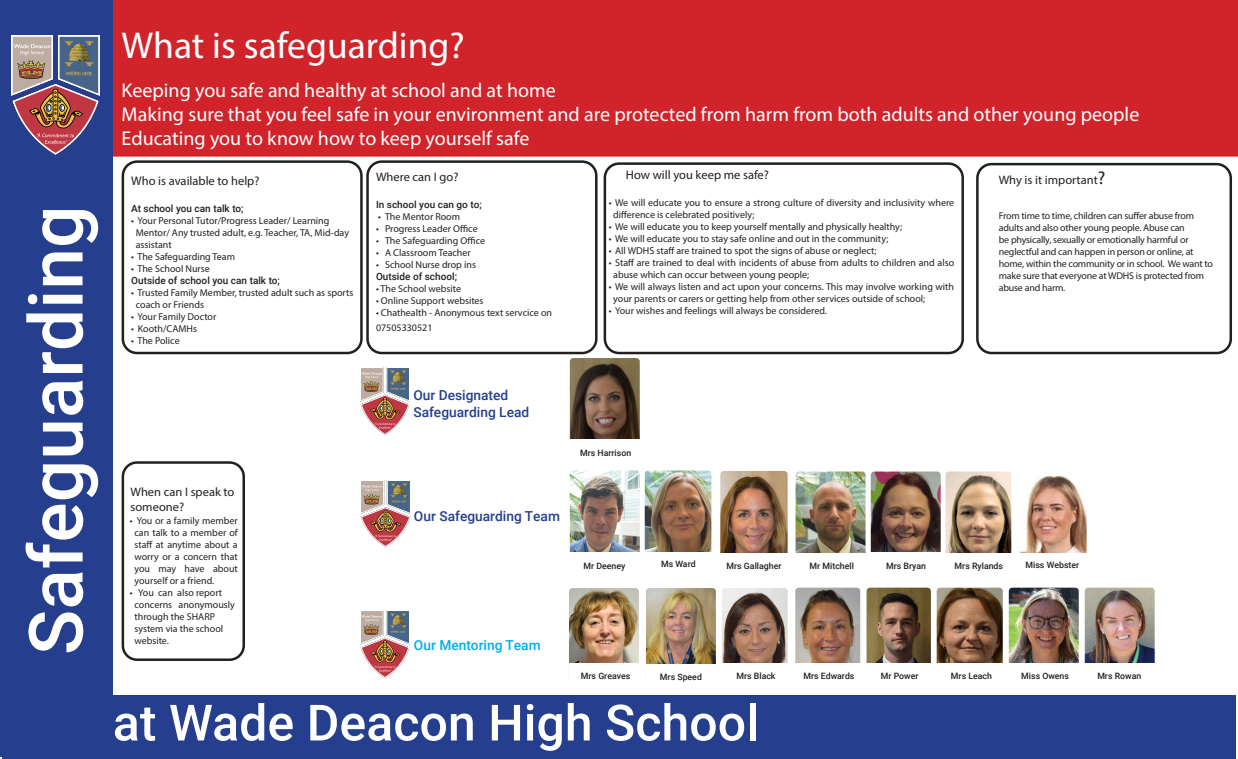
<style>
.page{position:relative;width:1238px;height:759px;background:#fff}
.page>*{position:absolute;margin:0;border:0;box-sizing:border-box;transform-origin:0 0}
.t1{font:500 75px "Roboto";color:#fff}
.t2{font:500 50px "Roboto";color:#fff}
.t3{font:37.5px "Myriad Pro";color:#fff}
.t4{font:20px "Myriad Pro";color:#fff}
.t5{font:500 13.75px "Roboto";color:#253f8e}
.t6{font:500 13.75px "Roboto";color:#00aeef}
.t7{font:12.5px "Myriad Pro";color:#231f20}
.t8{font:12.25px "Myriad Pro";color:#231f20}
.t9{font:10px/12px "Myriad Pro";color:#231f20}
.t10{font:500 10px "Roboto";color:#231f20}
.t11{font:9.8px/12px "Myriad Pro";letter-spacing:-.02em;color:#231f20}
.t12{font:500 9.8px "Roboto";color:#231f20}
.t13{font:500 8.75px "Roboto";color:#231f20}
.s1{font-size:18.38px}
</style>
<div class="page">
<div style="left:122px;top:461px;width:123px;height:200px;border:2px solid #231f20;border-radius:14px"></div>
<div style="left:113px;top:0;width:1124px;height:157px;background:#d1232a"></div>
<div style="left:122px;top:160px;width:241px;height:194px;border:2px solid #231f20;border-radius:14px"></div>
<div style="left:0;top:0;width:113px;height:757px;background:#253f8e"></div>
<div style="left:2px;top:695px;width:1233px;height:64px;background:#253f8e"></div>
<img style="left:644px;top:470px;width:67px;height:82px">
<img style="left:945px;top:471px;width:66px;height:82px">
<img style="left:570px;top:358px;width:69px;height:81px">
<img style="left:569px;top:588px;width:70px;height:75px">
<img style="left:870px;top:472px;width:70px;height:80px">
<img style="left:646px;top:588px;width:70px;height:76px">
<img style="left:795px;top:472px;width:70px;height:81px">
<img style="left:1020px;top:475px;width:66px;height:78px">
<img style="left:1084px;top:588px;width:70px;height:75px">
<img style="left:720px;top:471px;width:67px;height:82px">
<img style="left:570px;top:470px;width:69px;height:82px">
<img style="left:1008px;top:588px;width:70px;height:75px">
<img style="left:722px;top:588px;width:65px;height:75px">
<img style="left:795px;top:588px;width:65px;height:75px">
<img style="left:866px;top:588px;width:64px;height:75px">
<img style="left:11px;top:35px;width:89px;height:120px">
<div style="left:366px;top:160px;width:231px;height:194px;border:2px solid #231f20;border-radius:14px"></div>
<div style="left:976px;top:163px;width:255px;height:191px;border:2px solid #231f20;border-radius:14px"></div>
<div style="left:603px;top:162px;width:360px;height:192px;border:2px solid #231f20;border-radius:14px"></div>
<img style="left:361px;top:480px;width:49px;height:67px">
<img style="left:360px;top:368px;width:50px;height:67px">
<img style="left:360px;top:611px;width:50px;height:66px">
<img style="left:936px;top:588px;width:66px;height:75px">
<p class="t1" style="left:3px;top:655px;width:451px;rotate:-90deg">Safeguarding</p>
<p class="t3" style="left:122px;top:22px;width:344px">What is safeguarding?</p>
<p class="t4" style="left:122px;top:78px;width:435px">Keeping you safe and healthy at school and at home</p>
<p class="t4" style="left:122px;top:102px;width:1019px">Making sure that you feel safe in your environment and are protected from harm from both adults and other young people</p>
<p class="t4" style="left:122px;top:126px;width:409px">Educating you to know how to keep yourself safe</p>
<p class="t7" style="left:131px;top:174px;width:130px">Who is available to help?</p>
<p class="t10" style="left:131px;top:202px;width:114px">At school you can talk to;</p>
<p class="t9" style="left:136px;top:215px;width:215px;text-indent:-4px">• Your Personal Tutor/Progress Leader/ Learning<br>Mentor/ Any trusted adult, e.g. Teacher, TA, Mid-day assistant</p>
<p class="t9" style="left:131px;top:251px;width:105px">• The Safeguarding Team</p>
<p class="t9" style="left:131px;top:263px;width:80px">• The School Nurse</p>
<p class="t10" style="left:131px;top:274px;width:150px">Outside of school you can talk to;</p>
<p class="t9" style="left:136px;top:287px;width:219px;text-indent:-4px">• Trusted Family Member, trusted adult such as sports coach or Friends</p>
<p class="t9" style="left:131px;top:311px;width:87px">• Your Family Doctor</p>
<p class="t9" style="left:131px;top:323px;width:67px">• Kooth/CAMHs</p>
<p class="t9" style="left:131px;top:335px;width:50px">• The Police</p>
<p class="t8" style="left:130px;top:484px;width:105px">When can I speak to</p>
<p class="t8" style="left:130px;top:499px;width:55px">someone?</p>
<p class="t9" style="left:134px;top:514px;width:105px;text-align:justify;text-indent:-4px">• You or a family member can talk to a member of staff at anytime about a worry or a concern that you may have about yourself or a friend.</p>
<p class="t9" style="left:134px;top:586px;width:102px;text-indent:-4px">• You can also report concerns anonymously through the SHARP system via the school website.</p>
<p class="t8" style="left:376px;top:170px;width:84px">Where can I go?</p>
<p class="t12" style="left:376px;top:198px;width:107px">In school you can go to;</p>
<p class="t9" style="left:378px;top:211px;width:83px">• The Mentor Room</p>
<p class="t9" style="left:376px;top:223px;width:103px">• Progress Leader Office</p>
<p class="t9" style="left:376px;top:235px;width:111px">• The Safeguarding Office</p>
<p class="t9" style="left:376px;top:247px;width:96px">• A Classroom Teacher</p>
<p class="t9" style="left:376px;top:259px;width:101px">• School Nurse drop ins</p>
<p class="t10" style="left:376px;top:270px;width:82px">Outside of school;</p>
<p class="t9" style="left:376px;top:283px;width:87px">• The School website</p>
<p class="t9" style="left:376px;top:295px;width:109px">• Online Support websites</p>
<p class="t9" style="left:376px;top:305px;width:177px;line-height:15px">• Chathealth - Anonymous text servcice on<br>07505330521</p>
<p class="t7" style="left:626px;top:167px;width:144px">How will you keep me safe?</p>
<p class="t9" style="left:613px;top:196px;width:342px;text-indent:-4px">• We will educate you to ensure a strong culture of diversity and inclusivity where difference is celebrated positively;</p>
<p class="t9" style="left:608px;top:220px;width:295px">• We will educate you to keep yourself mentally and physically healthy;</p>
<p class="t9" style="left:608px;top:232px;width:281px">• We will educate you to stay safe online and out in the community;</p>
<p class="t9" style="left:608px;top:244px;width:269px">• All WDHS staff are trained to spot the signs of abuse or neglect;</p>
<p class="t9" style="left:613px;top:256px;width:342px;text-indent:-4px">• Staff are trained to deal with incidents of abuse from adults to children and also abuse which can occur between young people;</p>
<p class="t9" style="left:613px;top:280px;width:342px;text-indent:-4px">• We will always listen and act upon your concerns. This may involve working with your parents or carers or getting help from other services outside of school;</p>
<p class="t9" style="left:608px;top:304px;width:220px">• Your wishes and feelings will always be considered.</p>
<p class="t8" style="left:998px;top:172px;width:108px">Why is it important<span class="s1">?</span></p>
<p class="t11" style="left:998px;top:209px;width:216px">From time to time, children can suffer abuse from adults and also other young people. Abuse can<br>be physically, sexually or emotionally harmful or neglectful and can happen in person or online, at home, within the community or in school. We want to make sure that everyone at WDHS is protected from abuse and harm.</p>
<p class="t5" style="left:413px;top:386px;width:96px">Our Designated</p>
<p class="t5" style="left:413px;top:402px;width:117px">Safeguarding Lead</p>
<p class="t13" style="left:580px;top:447px;width:53px">Mrs Harrison</p>
<p class="t5" style="left:414px;top:506px;width:147px">Our Safeguarding Team</p>
<p class="t13" style="left:661px;top:558px;width:36px">Ms Ward</p>
<p class="t13" style="left:954px;top:560px;width:50px">Mrs Rylands</p>
<p class="t13" style="left:809px;top:560px;width:46px">Mr Mitchell</p>
<p class="t13" style="left:1025px;top:559px;width:55px">Miss Webster</p>
<p class="t13" style="left:583px;top:559px;width:43px">Mr Deeney</p>
<p class="t13" style="left:726px;top:560px;width:56px">Mrs Gallagher</p>
<p class="t13" style="left:886px;top:560px;width:41px">Mrs Bryan</p>
<p class="t6" style="left:414px;top:636px;width:128px">Our Mentoring Team</p>
<p class="t13" style="left:581px;top:670px;width:51px">Mrs Greaves</p>
<p class="t13" style="left:660px;top:670px;width:43px">Mrs Speed</p>
<p class="t13" style="left:950px;top:670px;width:43px">Mrs Leach</p>
<p class="t13" style="left:736px;top:670px;width:41px">Mrs Black</p>
<p class="t13" style="left:803px;top:670px;width:53px">Mrs Edwards</p>
<p class="t13" style="left:880px;top:670px;width:39px">Mr Power</p>
<p class="t13" style="left:1021px;top:670px;width:49px">Miss Owens</p>
<p class="t13" style="left:1097px;top:670px;width:45px">Mrs Rowan</p>
<p class="t2" style="left:113px;top:688px;width:647px">at Wade Deacon High School</p>
</div>
